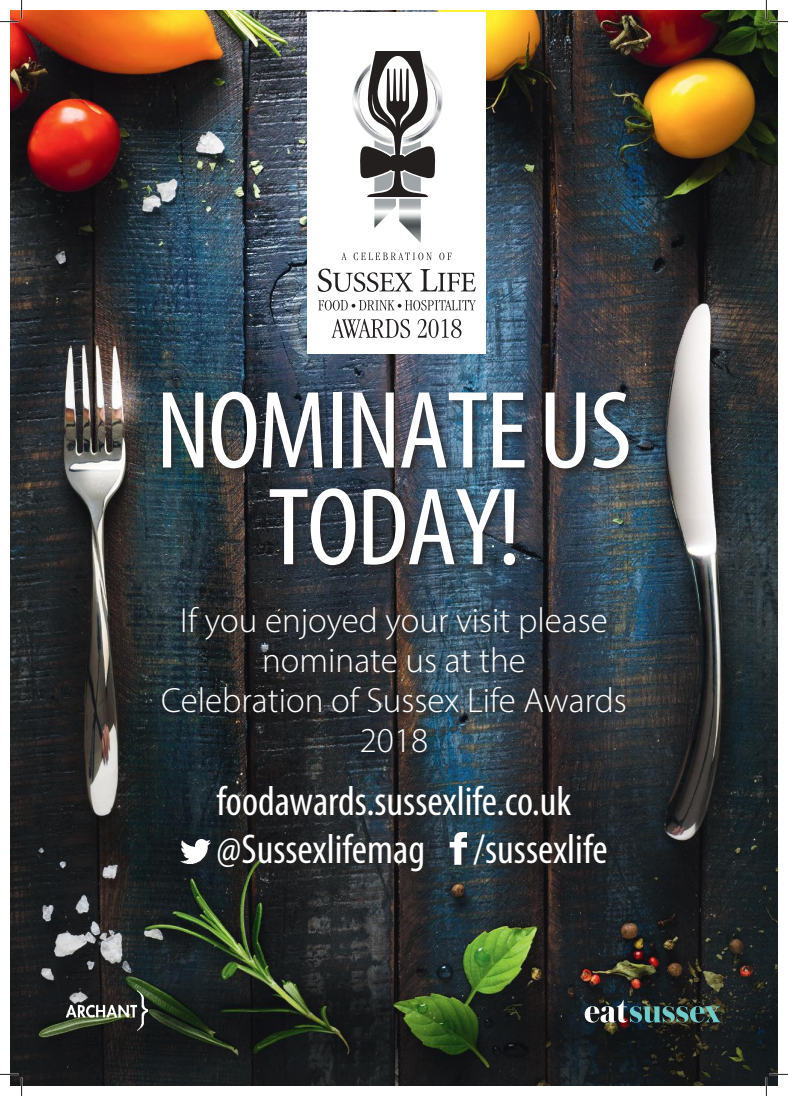
<style>
.page{position:relative;width:788px;height:1096px;background:#fff}
.page>*{position:absolute;margin:0;border:0;box-sizing:border-box;transform-origin:0 0}
.t1{font:condensed 111.25px/96.6px "Myriad Pro";letter-spacing:-.02em;color:#fff;text-align:center;scale:1.05 1}
.t2{font:condensed 41.88px/47.9px "Myriad Pro";color:#fff}
.t3{font:300 35px/40px "Myriad Pro";color:#fff;text-align:center}
</style>
<div class="page">
<img style="left:11px;top:11px;width:765px;height:1074px">
<div style="left:307px;top:12px;width:178px;height:341px;background:#fff"></div>
<svg style="left:341px;top:252px;width:110px;height:8px"></svg>
<svg style="left:318px;top:300px;width:157px;height:10px"></svg>
<svg style="left:317px;top:268px;width:158px;height:24px"></svg>
<img style="left:438px;top:80px;width:4px;height:39px">
<img style="left:353px;top:80px;width:4px;height:38px">
<img style="left:357px;top:77px;width:2px;height:44px">
<img style="left:435px;top:75px;width:3px;height:49px">
<img style="left:358px;top:100px;width:1px;height:22px">
<img style="left:435px;top:84px;width:1px;height:18px">
<img style="left:399px;top:199px;width:21px;height:43px">
<img style="left:374px;top:199px;width:22px;height:29px">
<svg style="left:359px;top:51px;width:76px;height:146px"></svg>
<svg style="left:331px;top:319px;width:79px;height:19px"></svg>
<svg style="left:417px;top:319px;width:44px;height:19px"></svg>
<img style="left:67px;top:990px;width:81px;height:40px">
<div style="left:159px;top:604px;width:476px;height:158px;background:#241f1f;opacity:.75"></div>
<div style="left:178px;top:783px;width:438px;height:99px;background:#241f1f;opacity:.75"></div>
<img style="left:180px;top:840px;width:30px;height:24px">
<img style="left:431px;top:826px;width:42px;height:42px">
<div style="left:160px;top:388px;width:479px;height:187px;background:#241f1f;opacity:.75"></div>
<img style="left:584px;top:1000px;width:137px;height:22px">
<svg style="left:0;top:0;width:22px;height:22px"></svg>
<svg style="left:0;top:1073px;width:22px;height:23px"></svg>
<svg style="left:765px;top:0;width:22px;height:22px"></svg>
<svg style="left:765px;top:1073px;width:22px;height:23px"></svg>
<h1 class="t1" style="left:156px;top:381px;width:455px">NOMINATE US<br>TODAY!</h1>
<p class="t3" style="left:161px;top:600px;width:467px">If you enjoyed your visit please nominate us at the<br>Celebration of Sussex Life Awards<br>2018</p>
<p class="t2" style="left:216px;top:777px;width:392px">foodawards.sussexlife.co.uk @Sussexlifemag /sussexlife</p>
</div>
